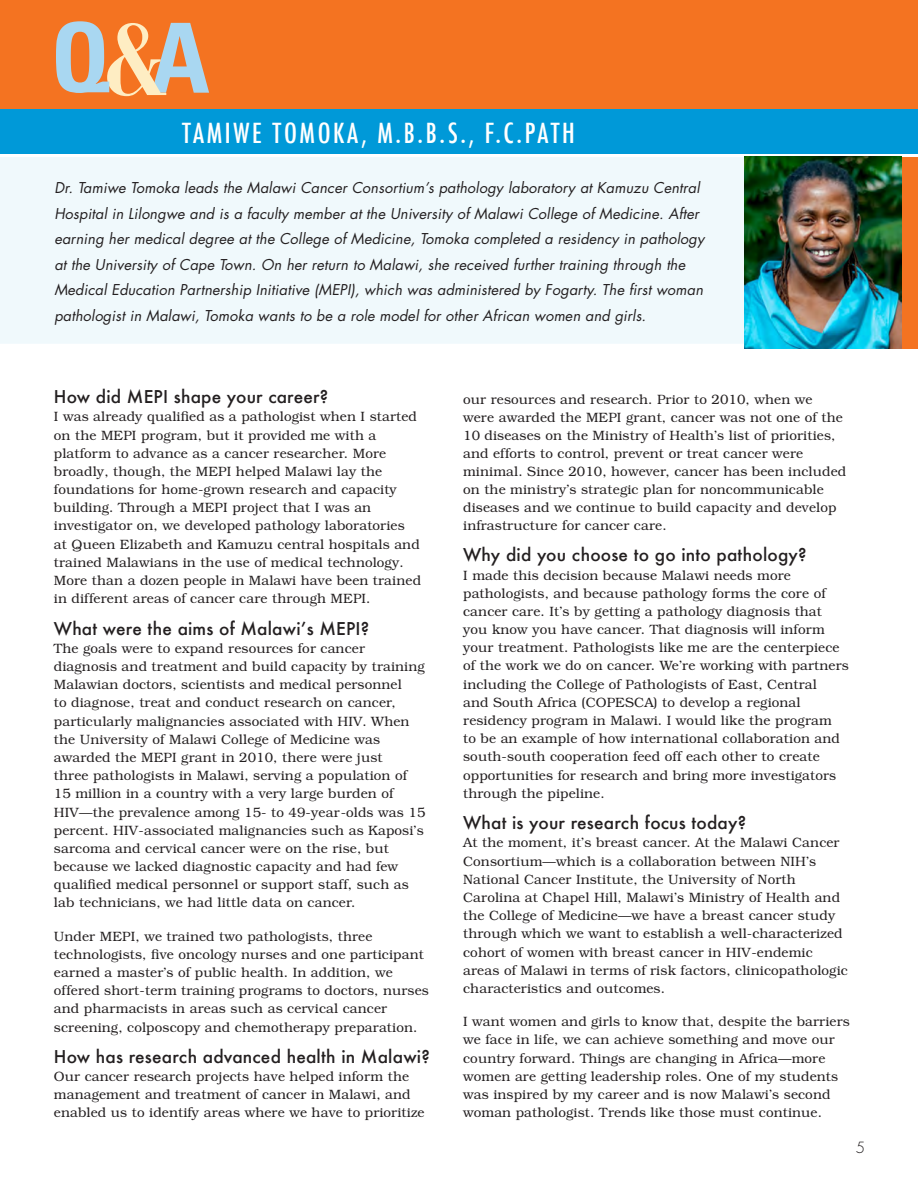
<style>
.page{position:relative;width:918px;height:1188px;background:#fff}
.page>*{position:absolute;margin:0;border:0;box-sizing:border-box;transform-origin:0 0}
.t1{font:138.9px "Mona Lisa Solid ITCTT";color:#feedc3}
.t2{font:700 condensed 96.75px "Univers LT";color:#a9d7f1}
.t3{font:500 condensed 27px "Futura";letter-spacing:.1em;color:#fff}
.t4{font:500 17.25px "Futura";letter-spacing:.01em;color:#231f20}
.t5{font:300 15px "Futura Std";color:#231f20}
.t6{font:italic 14.55px/25.5px "Futura Std";letter-spacing:.01em;color:#231f20}
.t7{font:300 13.5px/18.1px "Bookman Std";letter-spacing:.01em;color:#231f20}
</style>
<div class="page">
<div style="left:0;top:157px;width:745px;height:187px;background:#f0f9fc"></div>
<div style="left:0;top:109px;width:918px;height:45px;background:#0099d8"></div>
<div style="left:0;top:0;width:918px;height:109px;background:#f47321"></div>
<div style="left:901px;top:157px;width:17px;height:191px;background:#f47321"></div>
<img style="left:745px;top:157px;width:156px;height:191px">
<h1 class="t2" style="left:51px;top:-1px;width:161px">Q A</h1>
<h1 class="t1" style="left:101px;top:-37px;width:66px">&amp;</h1>
<p class="t3" style="left:182px;top:115px;width:394px">TAMIWE TOMOKA, M.B.B.S., F.C.PATH</p>
<p class="t6" style="left:54px;top:176px;width:652px">Dr. Tamiwe Tomoka leads the Malawi Cancer Consortium’s pathology laboratory at Kamuzu Central Hospital in Lilongwe and is a faculty member at the University of Malawi College of Medicine. After earning her medical degree at the College of Medicine, Tomoka completed a residency in pathology at the University of Cape Town. On her return to Malawi, she received further training through the Medical Education Partnership Initiative (MEPI), which was administered by Fogarty. The first woman pathologist in Malawi, Tomoka wants to be a role model for other African women and girls.</p>
<p class="t4" style="left:54px;top:385px;width:276px">How did MEPI shape your career?</p>
<p class="t7" style="left:54px;top:408px;width:369px">I was already qualified as a pathologist when I started on the MEPI program, but it provided me with a platform to advance as a cancer researcher. More broadly, though, the MEPI helped Malawi lay the foundations for home-grown research and capacity building. Through a MEPI project that I was an investigator on, we developed pathology laboratories at Queen Elizabeth and Kamuzu central hospitals and trained Malawians in the use of medical technology.<br>More than a dozen people in Malawi have been trained in different areas of cancer care through MEPI.</p>
<p class="t4" style="left:54px;top:616px;width:317px">What were the aims of Malawi’s MEPI?</p>
<p class="t7" style="left:54px;top:639px;width:373px">The goals were to expand resources for cancer diagnosis and treatment and build capacity by training Malawian doctors, scientists and medical personnel<br>to diagnose, treat and conduct research on cancer, particularly malignancies associated with HIV. When the University of Malawi College of Medicine was awarded the MEPI grant in 2010, there were just<br>three pathologists in Malawi, serving a population of 15 million in a country with a very large burden of HIV—the prevalence among 15- to 49-year-olds was 15 percent. HIV-associated malignancies such as Kaposi’s sarcoma and cervical cancer were on the rise, but because we lacked diagnostic capacity and had few qualified medical personnel or support staff, such as lab technicians, we had little data on cancer.</p>
<p class="t7" style="left:54px;top:927px;width:376px">Under MEPI, we trained two pathologists, three technologists, five oncology nurses and one participant earned a master’s of public health. In addition, we offered short-term training programs to doctors, nurses and pharmacists in areas such as cervical cancer screening, colposcopy and chemotherapy preparation.</p>
<p class="t4" style="left:54px;top:1045px;width:377px">How has research advanced health in Malawi?</p>
<p class="t7" style="left:54px;top:1068px;width:372px">Our cancer research projects have helped inform the management and treatment of cancer in Malawi, and enabled us to identify areas where we have to prioritize</p>
<p class="t7" style="left:463px;top:390px;width:385px">our resources and research. Prior to 2010, when we were awarded the MEPI grant, cancer was not one of the 10 diseases on the Ministry of Health’s list of priorities, and efforts to control, prevent or treat cancer were minimal. Since 2010, however, cancer has been included on the ministry’s strategic plan for noncommunicable diseases and we continue to build capacity and develop infrastructure for cancer care.</p>
<p class="t4" style="left:463px;top:543px;width:345px">Why did you choose to go into pathology?</p>
<p class="t7" style="left:463px;top:566px;width:387px">I made this decision because Malawi needs more pathologists, and because pathology forms the core of cancer care. It’s by getting a pathology diagnosis that you know you have cancer. That diagnosis will inform your treatment. Pathologists like me are the centerpiece of the work we do on cancer. We’re working with partners including the College of Pathologists of East, Central<br>and South Africa (COPESCA) to develop a regional residency program in Malawi. I would like the program<br>to be an example of how international collaboration and south-south cooperation feed off each other to create opportunities for research and bring more investigators through the pipeline.</p>
<p class="t4" style="left:463px;top:811px;width:285px">What is your research focus today?</p>
<p class="t7" style="left:463px;top:834px;width:386px">At the moment, it’s breast cancer. At the Malawi Cancer Consortium—which is a collaboration between NIH’s National Cancer Institute, the University of North Carolina at Chapel Hill, Malawi’s Ministry of Health and the College of Medicine—we have a breast cancer study through which we want to establish a well-characterized cohort of women with breast cancer in HIV-endemic areas of Malawi in terms of risk factors, clinicopathologic characteristics and outcomes.</p>
<p class="t7" style="left:463px;top:1013px;width:388px">I want women and girls to know that, despite the barriers we face in life, we can achieve something and move our country forward. Things are changing in Africa—more women are getting leadership roles. One of my students was inspired by my career and is now Malawi’s second woman pathologist. Trends like those must continue.</p>
<p class="t5" style="left:856px;top:1139px;width:11px">5</p>
</div>
